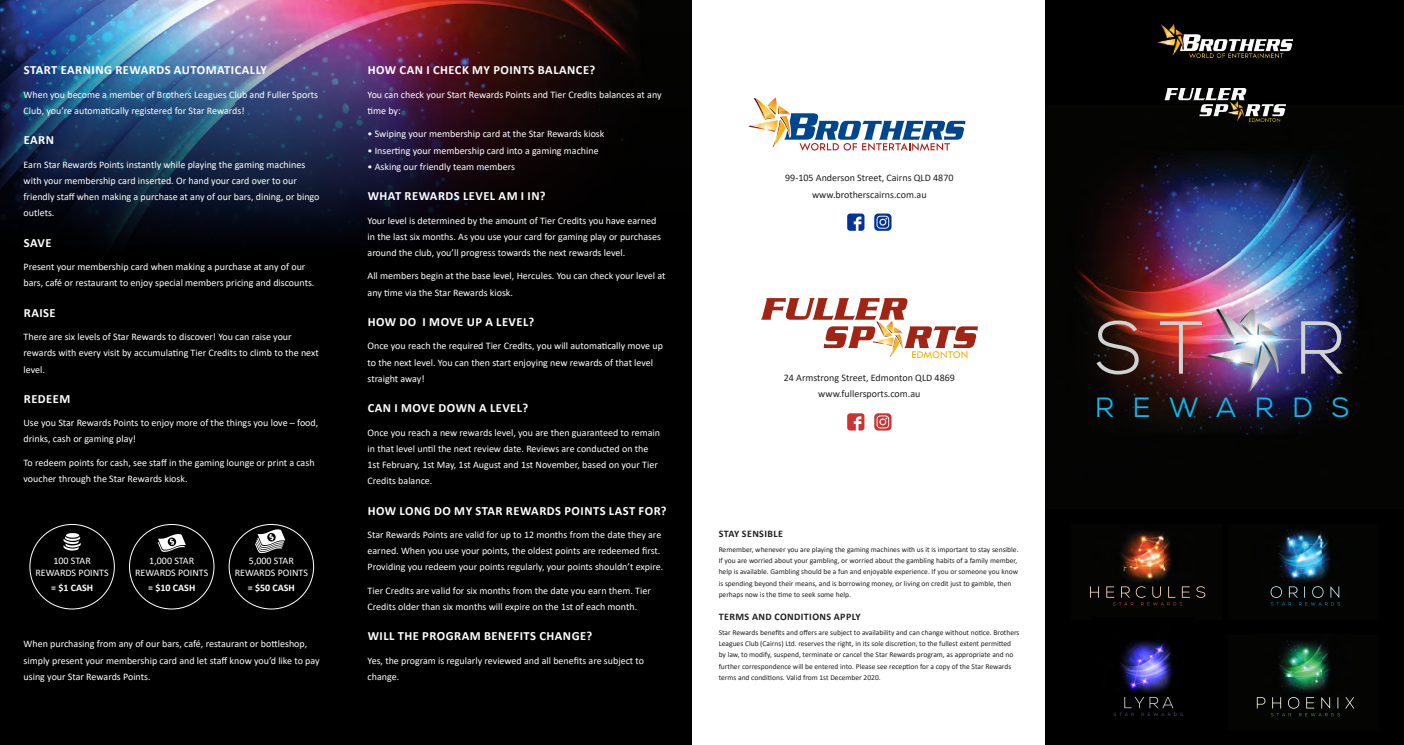
<style>
.page{position:relative;width:1404px;height:745px;background:#fff}
.page>*{position:absolute;margin:0;border:0;box-sizing:border-box;transform-origin:0 0}
.t1{font:300 74.75px "Nexa";color:#d1d2d4}
.t2{font:27.75px "Nexa";letter-spacing:.65em;color:#01bdf2}
.sub_heading{font:700 12.5px "Calibri";letter-spacing:.04em;color:#fff}
.body_copy{font:10px/16.2px "Calibri";color:#fff}
.body_copy-2{font:10px/16.2px "Calibri";color:#231f20;text-align:center}
.sub_heading-2{font:700 10px "Calibri";letter-spacing:.04em;color:#231f20}
.body_copy-3{font:700 10px "Calibri";color:#fff}
.body_copy-4{font:7.5px/11.2px "Calibri";color:#231f20}
</style>
<div class="page">
<div style="left:0;top:0;width:691px;height:744px;background:#000"></div>
<img style="left:592px;top:0;width:45px;height:141px">
<img style="left:0;top:0;width:592px;height:246px">
<svg style="left:158px;top:534px;width:28px;height:17px"></svg>
<svg style="left:255px;top:529px;width:30px;height:23px"></svg>
<svg style="left:63px;top:533px;width:18px;height:17px"></svg>
<svg style="left:761px;top:298px;width:216px;height:60px"></svg>
<svg style="left:750px;top:97px;width:215px;height:54px"></svg>
<svg style="left:847px;top:213px;width:17px;height:18px"></svg>
<svg style="left:874px;top:213px;width:17px;height:18px"></svg>
<svg style="left:847px;top:413px;width:17px;height:17px"></svg>
<svg style="left:874px;top:413px;width:17px;height:17px"></svg>
<div style="left:1045px;top:0;width:358px;height:744px;background:#000"></div>
<img style="left:1074px;top:214px;width:20px;height:126px">
<img style="left:1094px;top:105px;width:264px;height:330px">
<img style="left:1164px;top:88px;width:121px;height:34px">
<img style="left:1157px;top:25px;width:134px;height:33px">
<div style="left:1070px;top:524px;width:151px;height:95px;background:#040503"></div>
<img style="left:1113px;top:531px;width:69px;height:75px">
<svg style="left:1090px;top:586px;width:115px;height:19px"></svg>
<div style="left:1228px;top:634px;width:150px;height:96px;background:#040503"></div>
<img style="left:1271px;top:641px;width:69px;height:76px">
<svg style="left:1256px;top:696px;width:98px;height:19px"></svg>
<div style="left:1228px;top:524px;width:150px;height:95px;background:#040503"></div>
<img style="left:1271px;top:529px;width:69px;height:77px">
<svg style="left:1270px;top:586px;width:69px;height:19px"></svg>
<img style="left:1113px;top:640px;width:70px;height:76px">
<svg style="left:1113px;top:696px;width:69px;height:19px"></svg>
<p class="sub_heading" style="left:24px;top:61px;width:244px">START EARNING REWARDS AUTOMATICALLY</p>
<p class="body_copy" style="left:24px;top:86px;width:296px">When you become a member of Brothers Leagues Club and Fuller Sports<br>Club, you’re automatically registered for Star Rewards!</p>
<p class="sub_heading" style="left:24px;top:131px;width:32px">EARN</p>
<p class="body_copy" style="left:24px;top:156px;width:297px">Earn Star Rewards Points instantly while playing the gaming machines with your membership card inserted. Or hand your card over to our friendly staff when making a purchase at any of our bars, dining, or bingo outlets.</p>
<p class="sub_heading" style="left:24px;top:233px;width:29px">SAVE</p>
<p class="body_copy" style="left:24px;top:258px;width:292px">Present your membership card when making a purchase at any of our bars, café or restaurant to enjoy special members pricing and discounts.</p>
<p class="sub_heading" style="left:24px;top:303px;width:33px">RAISE</p>
<p class="body_copy" style="left:24px;top:328px;width:297px">There are six levels of Star Rewards to discover! You can raise your rewards with every visit by accumulating Tier Credits to climb to the next level.</p>
<p class="sub_heading" style="left:24px;top:389px;width:48px">REDEEM</p>
<p class="body_copy" style="left:24px;top:414px;width:296px">Use you Star Rewards Points to enjoy more of the things you love – food, drinks, cash or gaming play!</p>
<p class="body_copy" style="left:24px;top:453px;width:292px">To redeem points for cash, see staff in the gaming lounge or print a cash voucher through the Star Rewards kiosk.</p>
<p class="body_copy" style="left:35px;top:555px;width:75px;line-height:11.2px;text-align:center">100 STAR<br>REWARDS POINTS</p>
<p class="body_copy-3" style="left:51px;top:580px;width:44px">= $1 CASH</p>
<p class="body_copy-3" style="left:148px;top:580px;width:49px">= $10 CASH</p>
<p class="body_copy-3" style="left:248px;top:580px;width:49px">= $50 CASH</p>
<p class="body_copy" style="left:135px;top:555px;width:75px;line-height:11.2px;text-align:center">1,000 STAR<br>REWARDS POINTS</p>
<p class="body_copy" style="left:235px;top:555px;width:75px;line-height:11.2px;text-align:center">5,000 STAR<br>REWARDS POINTS</p>
<p class="body_copy" style="left:24px;top:635px;width:297px">When purchasing from any of our bars, café, restaurant or bottleshop, simply present your membership card and let staff know you’d like to pay using your Star Rewards Points.</p>
<p class="sub_heading" style="left:368px;top:61px;width:229px">HOW CAN I CHECK MY POINTS BALANCE?</p>
<p class="body_copy" style="left:367px;top:86px;width:295px">You can check your Start Rewards Points and Tier Credits balances at any time by:</p>
<p class="body_copy" style="left:367px;top:126px;width:238px">• Swiping your membership card at the Star Rewards kiosk</p>
<p class="body_copy" style="left:367px;top:142px;width:233px">• Inserting your membership card into a gaming machine</p>
<p class="body_copy" style="left:367px;top:158px;width:149px">• Asking our friendly team members</p>
<p class="sub_heading" style="left:368px;top:187px;width:179px">WHAT REWARDS LEVEL AM I IN?</p>
<p class="body_copy" style="left:367px;top:212px;width:295px">Your level is determined by the amount of Tier Credits you have earned in the last six months. As you use your card for gaming play or purchases around the club, you’ll progress towards the next rewards level.</p>
<p class="body_copy" style="left:367px;top:267px;width:299px">All members begin at the base level, Hercules. You can check your level at any time via the Star Rewards kiosk.</p>
<p class="sub_heading" style="left:368px;top:313px;width:168px">HOW DO I MOVE UP A LEVEL?</p>
<p class="body_copy" style="left:367px;top:337px;width:297px">Once you reach the required Tier Credits, you will automatically move up to the next level. You can then start enjoying new rewards of that level straight away!</p>
<p class="sub_heading" style="left:368px;top:399px;width:162px">CAN I MOVE DOWN A LEVEL?</p>
<p class="body_copy" style="left:367px;top:423px;width:294px">Once you reach a new rewards level, you are then guaranteed to remain in that level until the next review date. Reviews are conducted on the 1st February, 1st May, 1st August and 1st November, based on your Tier Credits balance.</p>
<p class="sub_heading" style="left:368px;top:501px;width:300px">HOW LONG DO MY STAR REWARDS POINTS LAST FOR?</p>
<p class="body_copy" style="left:367px;top:526px;width:297px">Star Rewards Points are valid for up to 12 months from the date they are earned. When you use your points, the oldest points are redeemed first.<br>Providing you redeem your points regularly, your points shouldn’t expire.</p>
<p class="body_copy" style="left:367px;top:581px;width:285px">Tier Credits are valid for six months from the date you earn them. Tier<br>Credits older than six months will expire on the 1st of each month.</p>
<p class="sub_heading" style="left:368px;top:627px;width:226px">WILL THE PROGRAM BENEFITS CHANGE?</p>
<p class="body_copy" style="left:367px;top:651px;width:278px">Yes, the program is regularly reviewed and all benefits are subject to change.</p>
<p class="body_copy-2" style="left:785px;top:169px;width:170px">99-105 Anderson Street, Cairns QLD 4870 www.brotherscairns.com.au</p>
<p class="body_copy-2" style="left:783px;top:369px;width:172px">24 Armstrong Street, Edmonton QLD 4869 www.fullersports.com.au</p>
<p class="sub_heading-2" style="left:718px;top:526px;width:66px">STAY SENSIBLE</p>
<p class="body_copy-4" style="left:718px;top:543px;width:301px">Remember, whenever you are playing the gaming machines with us it is important to stay sensible.<br>If you are worried about your gambling, or worried about the gambling habits of a family member, help is available. Gambling should be a fun and enjoyable experience. If you or someone you know is spending beyond their means, and is borrowing money, or living on credit just to gamble, then perhaps now is the time to seek some help.</p>
<p class="sub_heading-2" style="left:718px;top:609px;width:143px">TERMS AND CONDITIONS APPLY</p>
<p class="body_copy-4" style="left:718px;top:626px;width:302px">Star Rewards benefits and offers are subject to availability and can change without notice. Brothers Leagues Club (Cairns) Ltd. reserves the right, in its sole discretion, to the fullest extent permitted by law, to modify, suspend, terminate or cancel the Star Rewards program, as appropriate and no further correspondence will be entered into. Please see reception for a copy of the Star Rewards terms and conditions. Valid from 1st December 2020.</p>
<p class="t1" style="left:1094px;top:305px;width:251px">ST R</p>
<p class="t2" style="left:1094px;top:390px;width:256px">REWARDS</p>
</div>
